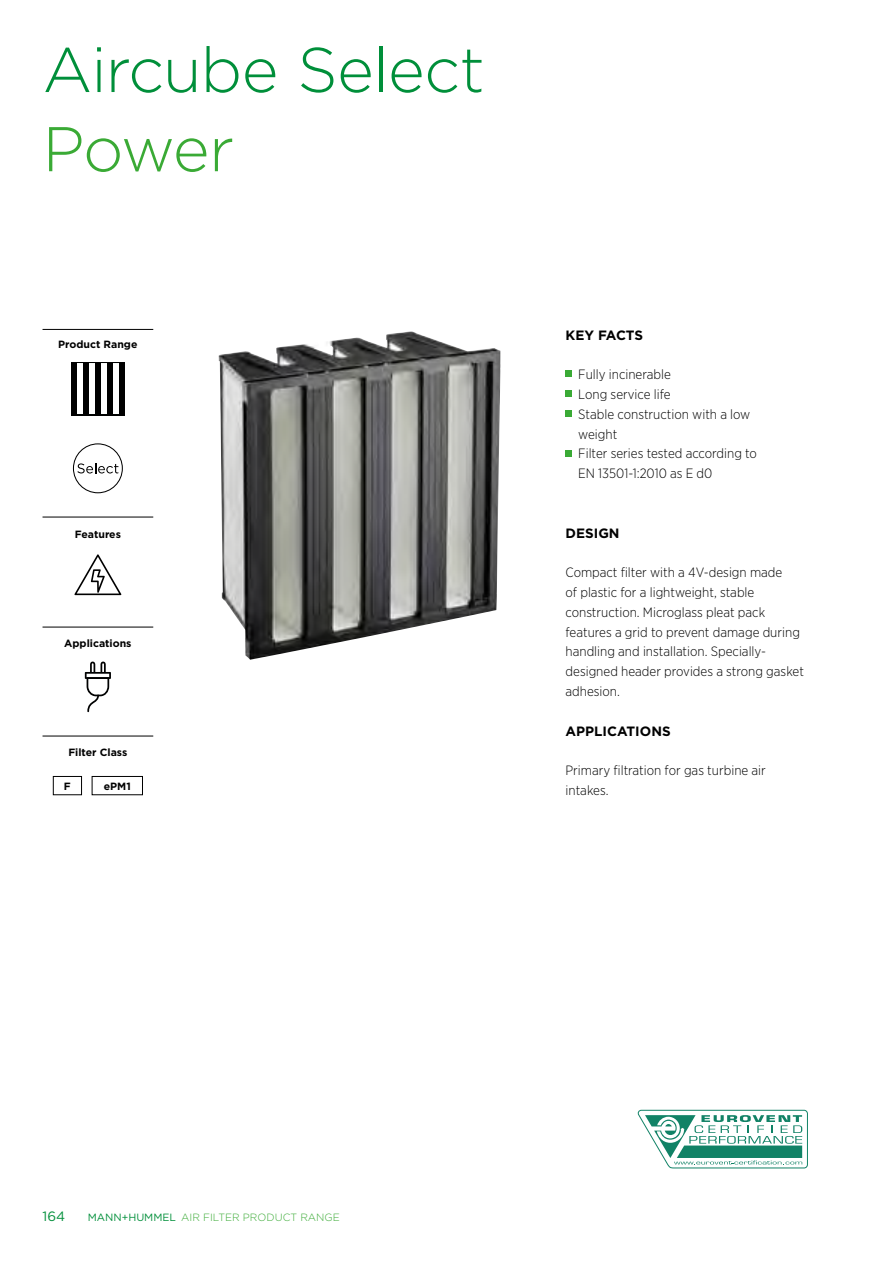
<style>
.page{position:relative;width:893px;height:1263px;background:#fff}
.page>*{position:absolute;margin:0;border:0;box-sizing:border-box;transform-origin:0 0}
.t1{font:300 63px "Gotham";letter-spacing:-.015em;color:#008f3a}
.t2{font:300 63px "Gotham";letter-spacing:-.03em;color:#3aaa35}
.t3{font:300 13.5px/19.8px "Gotham Narrow";color:#000}
.t4{font:700 13.5px "Gotham";color:#000}
.t5{font:13.5px "Gotham";color:#008f3a}
.t6{font:700 10.5px "Gotham";color:#000}
.t7{font:300 10.5px "Gotham";color:#3aaa35}
.s1{font-weight:400;color:#008f3a}
</style>
<div class="page">
<hr style="left:43px;top:329px;width:110px;height:1px;background:#000">
<hr style="left:43px;top:517px;width:110px;height:1px;background:#000">
<hr style="left:43px;top:627px;width:110px;height:1px;background:#000">
<hr style="left:43px;top:736px;width:110px;height:1px;background:#000">
<img style="left:219px;top:331px;width:282px;height:329px">
<svg style="left:85px;top:661px;width:26px;height:51px"></svg>
<svg style="left:566px;top:371px;width:6px;height:6px"></svg>
<svg style="left:566px;top:391px;width:6px;height:6px"></svg>
<div style="left:566px;top:410px;width:6px;height:7px;background:#3aaa35"></div>
<svg style="left:566px;top:450px;width:6px;height:6px"></svg>
<svg style="left:71px;top:362px;width:54px;height:54px"></svg>
<svg style="left:77px;top:364px;width:42px;height:50px"></svg>
<div style="left:107px;top:363px;width:6px;height:52px;background:#000"></div>
<div style="left:119px;top:363px;width:6px;height:52px;background:#000"></div>
<div style="left:71px;top:363px;width:6px;height:52px;background:#000"></div>
<div style="left:83px;top:363px;width:6px;height:52px;background:#000"></div>
<div style="left:95px;top:363px;width:6px;height:52px;background:#000"></div>
<svg style="left:74px;top:554px;width:47px;height:41px"></svg>
<svg style="left:73px;top:443px;width:50px;height:50px"></svg>
<svg style="left:638px;top:1110px;width:170px;height:58px"></svg>
<div style="left:92px;top:776px;width:51px;height:19px;border:1px solid #000"></div>
<div style="left:53px;top:776px;width:29px;height:19px;border:1px solid #000"></div>
<h1 class="t1" style="left:43px;top:30px;width:444px">Aircube Select</h1>
<h1 class="t2" style="left:43px;top:109px;width:193px">Power</h1>
<p class="t6" style="left:58px;top:337px;width:81px">Product Range</p>
<p class="t6" style="left:75px;top:527px;width:48px">Features</p>
<p class="t6" style="left:64px;top:636px;width:69px">Applications</p>
<p class="t6" style="left:68px;top:746px;width:60px">Filter Class</p>
<p class="t6" style="left:64px;top:779px;width:8px">F</p>
<p class="t6" style="left:104px;top:779px;width:28px">ePM1</p>
<p class="t4" style="left:566px;top:326px;width:79px">KEY FACTS</p>
<p class="t3" style="left:578px;top:364px;width:180px">Fully incinerable<br>Long service life<br>Stable construction with a low weight<br>Filter series tested according to<br>EN 13501-1:2010 as E d0</p>
<p class="t4" style="left:566px;top:524px;width:56px">DESIGN</p>
<p class="t3" style="left:566px;top:562px;width:240px">Compact filter with a 4V-design made<br>of plastic for a lightweight, stable construction. Microglass pleat pack features a grid to prevent damage during handling and installation. Specially&shy;designed header provides a strong gasket adhesion.</p>
<p class="t4" style="left:566px;top:722px;width:107px">APPLICATIONS</p>
<p class="t3" style="left:566px;top:760px;width:202px">Primary filtration for gas turbine air intakes.</p>
<p class="t5" style="left:43px;top:1207px;width:24px">164</p>
<p class="t7" style="left:88px;top:1210px;width:253px"><span class="s1">MANN+HUMMEL</span> AIR FILTER PRODUCT RANGE</p>
</div>
